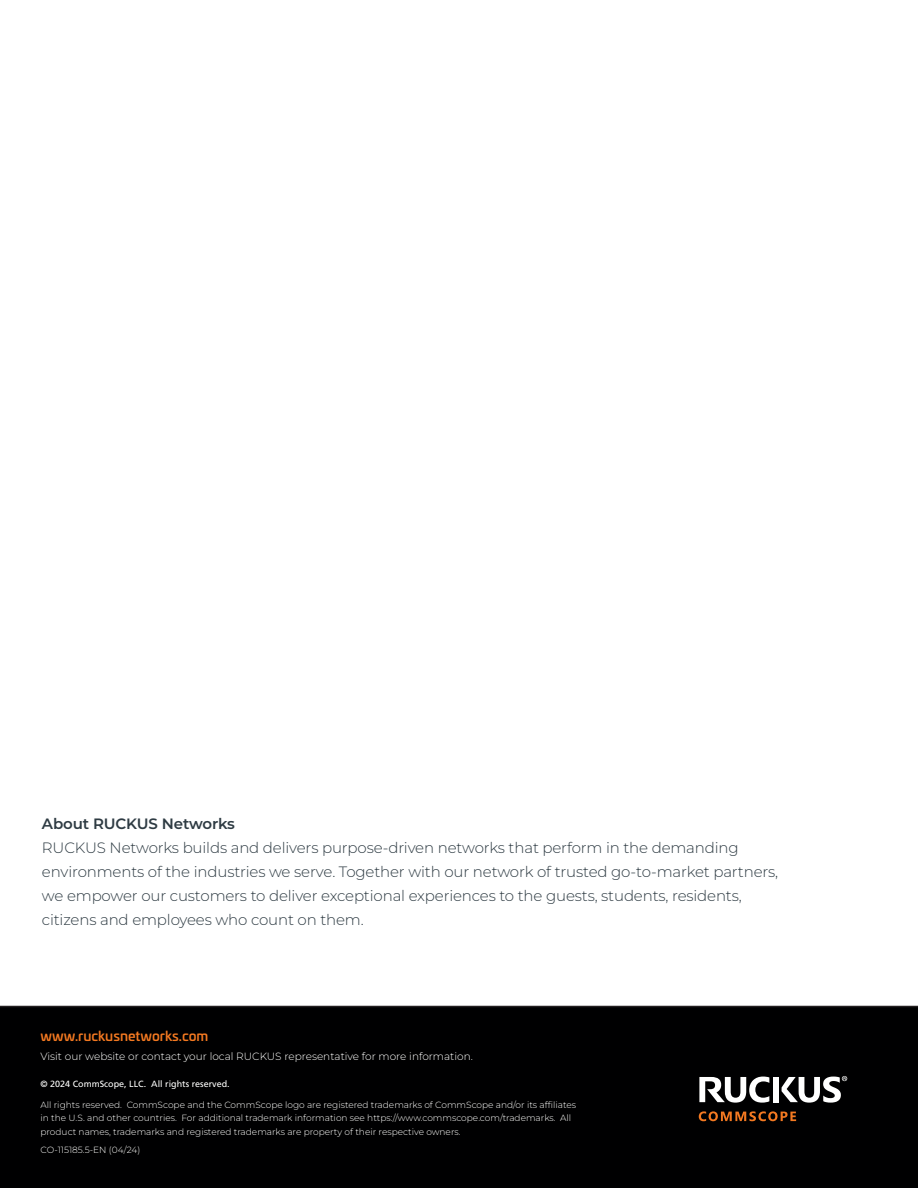
<style>
.page{position:relative;width:918px;height:1188px;background:#fff}
.page>*{position:absolute;margin:0;border:0;box-sizing:border-box;transform-origin:0 0}
.RUCK_Intro_body_10pt{font:300 15px/24px "Montserrat";letter-spacing:-.01em;color:#2e3b43}
.RUCK_Intro_body_10pt-2{font:600 15px "Montserrat";letter-spacing:-.01em;color:#2e3b43}
.RUCK_commscope_com{font:500 13.5px "Univia Pro";color:#f47921}
.RUCK_Legal{font:300 10.5px "Montserrat";color:#fff}
.RUCK_Legal-2{font:300 9px/13.5px "Montserrat";color:#fff}
.RUCK_Legal-3{font:9px "Frutiger LT Pro";color:#fff}
</style>
<div class="page">
<div style="left:0;top:1006px;width:918px;height:182px;background:#000001"></div>
<div style="left:773px;top:1077px;width:6px;height:25px;background:#fff"></div>
<svg style="left:699px;top:1077px;width:70px;height:26px"></svg>
<svg style="left:782px;top:1076px;width:65px;height:27px"></svg>
<svg style="left:699px;top:1111px;width:97px;height:10px"></svg>
<p class="RUCK_Intro_body_10pt-2" style="left:42px;top:813px;width:194px">About RUCKUS Networks</p>
<p class="RUCK_Intro_body_10pt" style="left:42px;top:835px;width:738px">RUCKUS Networks builds and delivers purpose-driven networks that perform in the demanding environments of the industries we serve. Together with our network of trusted go-to-market partners, we empower our customers to deliver exceptional experiences to the guests, students, residents, citizens and employees who count on them.</p>
<p class="RUCK_commscope_com" style="left:40px;top:1025px;width:170px">www.ruckusnetworks.com</p>
<p class="RUCK_Legal" style="left:40px;top:1050px;width:434px">Visit our website or contact your local RUCKUS representative for more information.</p>
<p class="RUCK_Legal-3" style="left:40px;top:1079px;width:191px">© 2024 CommScope, LLC. All rights reserved.</p>
<p class="RUCK_Legal-2" style="left:40px;top:1098px;width:537px">All rights reserved. CommScope and the CommScope logo are registered trademarks of CommScope and/or its affiliates in the U.S. and other countries. For additional trademark information see https://www.commscope.com/trademarks. All product names, trademarks and registered trademarks are property of their respective owners.</p>
<p class="RUCK_Legal-2" style="left:40px;top:1143px;width:101px">CO-115185.5-EN (04/24)</p>
</div>
